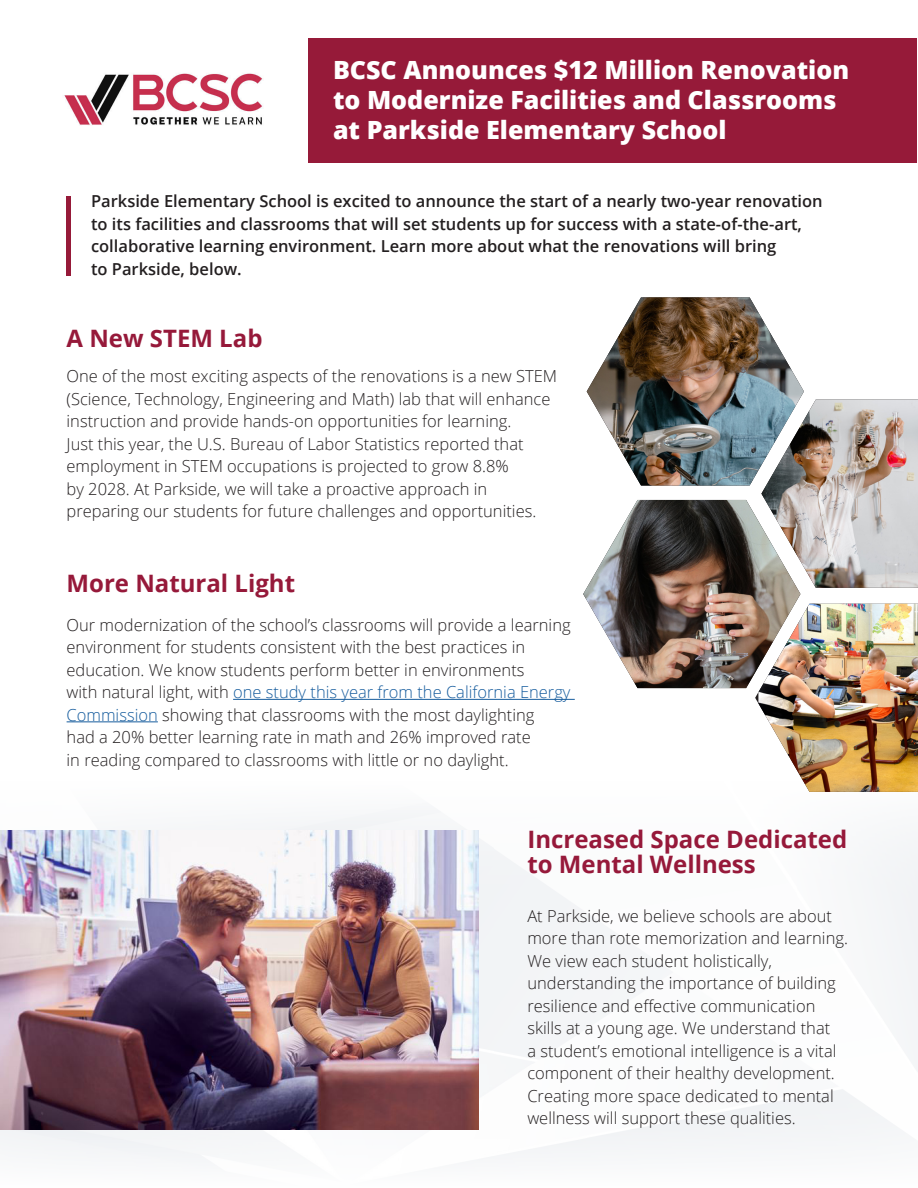
<style>
.page{position:relative;width:918px;height:1188px;background:#fff}
.page>*{position:absolute;margin:0;border:0;box-sizing:border-box;transform-origin:0 0}
.t1{font:800 25.05px/30.2px "Open Sans";color:#fff}
.t2{font:700 24px "Open Sans";color:#96193a}
.t3{font:300 16.5px/22.5px "Open Sans";color:#231f20}
.t4{font:600 16.5px/22.5px "Open Sans";color:#231f20}
.s1{color:#175d9e}
</style>
<div class="page">
<img style="left:64px;top:73px;width:199px;height:52px">
<div style="left:309px;top:39px;width:608px;height:124px;background:#961a39"></div>
<img style="left:0;top:813px;width:918px;height:348px">
<hr style="left:67px;top:196px;width:4px;height:80px;background:#961a39">
<img style="left:583px;top:297px;width:335px;height:406px">
<img style="left:758px;top:604px;width:160px;height:188px">
<hr style="left:233px;top:699px;width:342px;height:1px;background:#175d9e">
<hr style="left:67px;top:721px;width:91px;height:1px;background:#175d9e">
<img style="left:0;top:830px;width:479px;height:299px">
<p class="t1" style="left:333px;top:53px;width:518px">BCSC Announces $12 Million Renovation to Modernize Facilities and Classrooms at Parkside Elementary School</p>
<p class="t4" style="left:91px;top:190px;width:733px">Parkside Elementary School is excited to announce the start of a nearly two-year renovation to its facilities and classrooms that will set students up for success with a state-of-the-art, collaborative learning environment. Learn more about what the renovations will bring<br>to Parkside, below.</p>
<p class="t2" style="left:67px;top:321px;width:197px">A New STEM Lab</p>
<p class="t3" style="left:67px;top:365px;width:492px">One of the most exciting aspects of the renovations is a new STEM (Science, Technology, Engineering and Math) lab that will enhance instruction and provide hands-on opportunities for learning.<br>Just this year, the U.S. Bureau of Labor Statistics reported that employment in STEM occupations is projected to grow 8.8%<br>by 2028. At Parkside, we will take a proactive approach in preparing our students for future challenges and opportunities.</p>
<p class="t2" style="left:67px;top:566px;width:230px">More Natural Light</p>
<p class="t3" style="left:67px;top:613px;width:506px">Our modernization of the school’s classrooms will provide a learning environment for students consistent with the best practices in education. We know students perform better in environments<br>with natural light, with <span class="s1">one study this year from the California Energy Commission</span> showing that classrooms with the most daylighting<br>had a 20% better learning rate in math and 26% improved rate<br>in reading compared to classrooms with little or no daylight.</p>
<p class="t2" style="left:527px;top:822px;width:321px">Increased Space Dedicated</p>
<p class="t2" style="left:527px;top:848px;width:230px">to Mental Wellness</p>
<p class="t3" style="left:527px;top:904px;width:306px">At Parkside, we believe schools are about</p>
<p class="t3" style="left:527px;top:927px;width:322px">more than rote memorization and learning.<br>We view each student holistically, understanding the importance of building resilience and effective communication skills at a young age. We understand that<br>a student’s emotional intelligence is a vital component of their healthy development.<br>Creating more space dedicated to mental wellness will support these qualities.</p>
</div>
